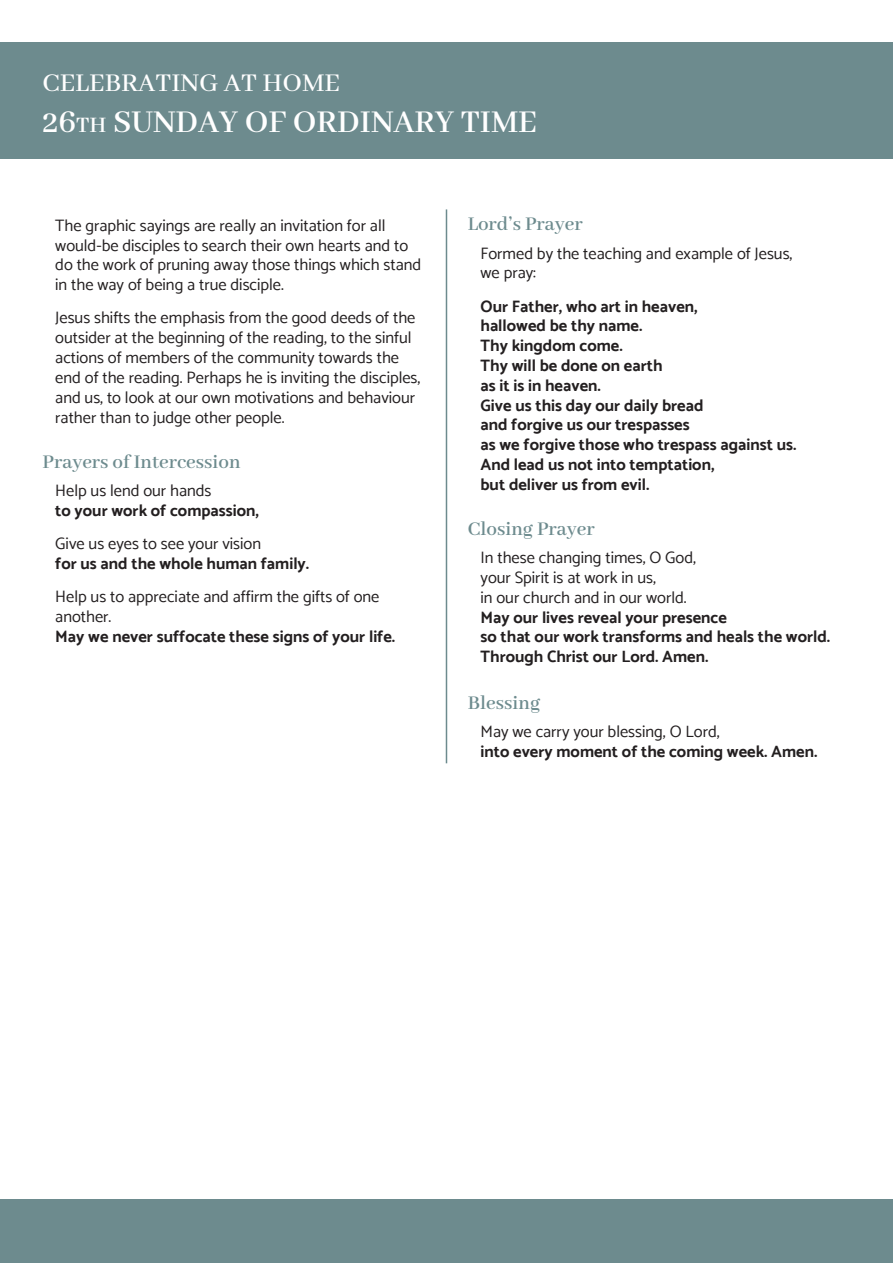
<style>
.page{position:relative;width:893px;height:1263px;background:#fff}
.page>*{position:absolute;margin:0;border:0;box-sizing:border-box;transform-origin:0 0}
.Reverse_Subhead{font:600 34.5px "Abhaya Libre";color:#fff}
.Reverse_Heading{font:500 28.5px "Abhaya Libre";color:#fff}
.Small_Heads{font:600 21px "Abhaya Libre";color:#6d8b8e}
.Indented_basic{font:16.5px/19.8px "Catamaran";color:#231f20}
.Indented_basic-2{font:700 16.5px/19.8px "Catamaran";color:#231f20}
.s1{font-size:24px}
</style>
<div class="page">
<hr style="left:446px;top:209px;width:1px;height:554px;background:#6d8b8e">
<div style="left:0;top:43px;width:893px;height:116px;background:#6d8b8e"></div>
<div style="left:0;top:1199px;width:893px;height:64px;background:#6d8b8e"></div>
<p class="Reverse_Heading" style="left:43px;top:67px;width:299px">CELEBRATING AT HOME</p>
<p class="Reverse_Subhead" style="left:43px;top:103px;width:496px">26<span class="s1">TH</span> SUNDAY OF ORDINARY TIME</p>
<p class="Indented_basic" style="left:55px;top:215px;width:368px">The graphic sayings are really an invitation for all would-be disciples to search their own hearts and to do the work of pruning away those things which stand in the way of being a true disciple.</p>
<p class="Indented_basic" style="left:55px;top:308px;width:367px">Jesus shifts the emphasis from the good deeds of the outsider at the beginning of the reading, to the sinful actions of members of the community towards the end of the reading. Perhaps he is inviting the disciples, and us, to look at our own motivations and behaviour rather than to judge other people.</p>
<p class="Small_Heads" style="left:43px;top:450px;width:200px">Prayers of Intercession</p>
<p class="Indented_basic" style="left:55px;top:480px;width:158px">Help us lend our hands</p>
<p class="Indented_basic-2" style="left:55px;top:500px;width:205px">to your work of compassion,</p>
<p class="Indented_basic" style="left:55px;top:533px;width:207px">Give us eyes to see your vision</p>
<p class="Indented_basic-2" style="left:55px;top:553px;width:256px">for us and the whole human family.</p>
<p class="Indented_basic" style="left:55px;top:586px;width:326px">Help us to appreciate and affirm the gifts of one another.</p>
<p class="Indented_basic-2" style="left:55px;top:626px;width:342px">May we never suffocate these signs of your life.</p>
<p class="Small_Heads" style="left:468px;top:213px;width:117px">Lord’s Prayer</p>
<p class="Indented_basic" style="left:480px;top:243px;width:313px">Formed by the teaching and example of Jesus,</p>
<p class="Indented_basic" style="left:480px;top:263px;width:57px">we pray:</p>
<p class="Indented_basic-2" style="left:480px;top:296px;width:219px">Our Father, who art in heaven,</p>
<p class="Indented_basic-2" style="left:480px;top:316px;width:163px">hallowed be thy name.</p>
<p class="Indented_basic-2" style="left:480px;top:336px;width:144px">Thy kingdom come.</p>
<p class="Indented_basic-2" style="left:480px;top:355px;width:184px">Thy will be done on earth</p>
<p class="Indented_basic-2" style="left:480px;top:375px;width:122px">as it is in heaven.</p>
<p class="Indented_basic-2" style="left:480px;top:395px;width:224px">Give us this day our daily bread</p>
<p class="Indented_basic-2" style="left:480px;top:415px;width:211px">and forgive us our trespasses</p>
<p class="Indented_basic-2" style="left:480px;top:435px;width:317px">as we forgive those who trespass against us.</p>
<p class="Indented_basic-2" style="left:480px;top:454px;width:235px">And lead us not into temptation,</p>
<p class="Indented_basic-2" style="left:480px;top:474px;width:171px">but deliver us from evil.</p>
<p class="Small_Heads" style="left:468px;top:517px;width:129px">Closing Prayer</p>
<p class="Indented_basic" style="left:480px;top:548px;width:217px">In these changing times, O God,</p>
<p class="Indented_basic" style="left:480px;top:567px;width:177px">your Spirit is at work in us,</p>
<p class="Indented_basic" style="left:480px;top:587px;width:208px">in our church and in our world.</p>
<p class="Indented_basic-2" style="left:480px;top:607px;width:248px">May our lives reveal your presence</p>
<p class="Indented_basic-2" style="left:480px;top:627px;width:351px">so that our work transforms and heals the world.<br>Through Christ our Lord. Amen.</p>
<p class="Small_Heads" style="left:468px;top:691px;width:74px">Blessing</p>
<p class="Indented_basic" style="left:480px;top:722px;width:241px">May we carry your blessing, O Lord,</p>
<p class="Indented_basic-2" style="left:480px;top:741px;width:338px">into every moment of the coming week. Amen.</p>
</div>
